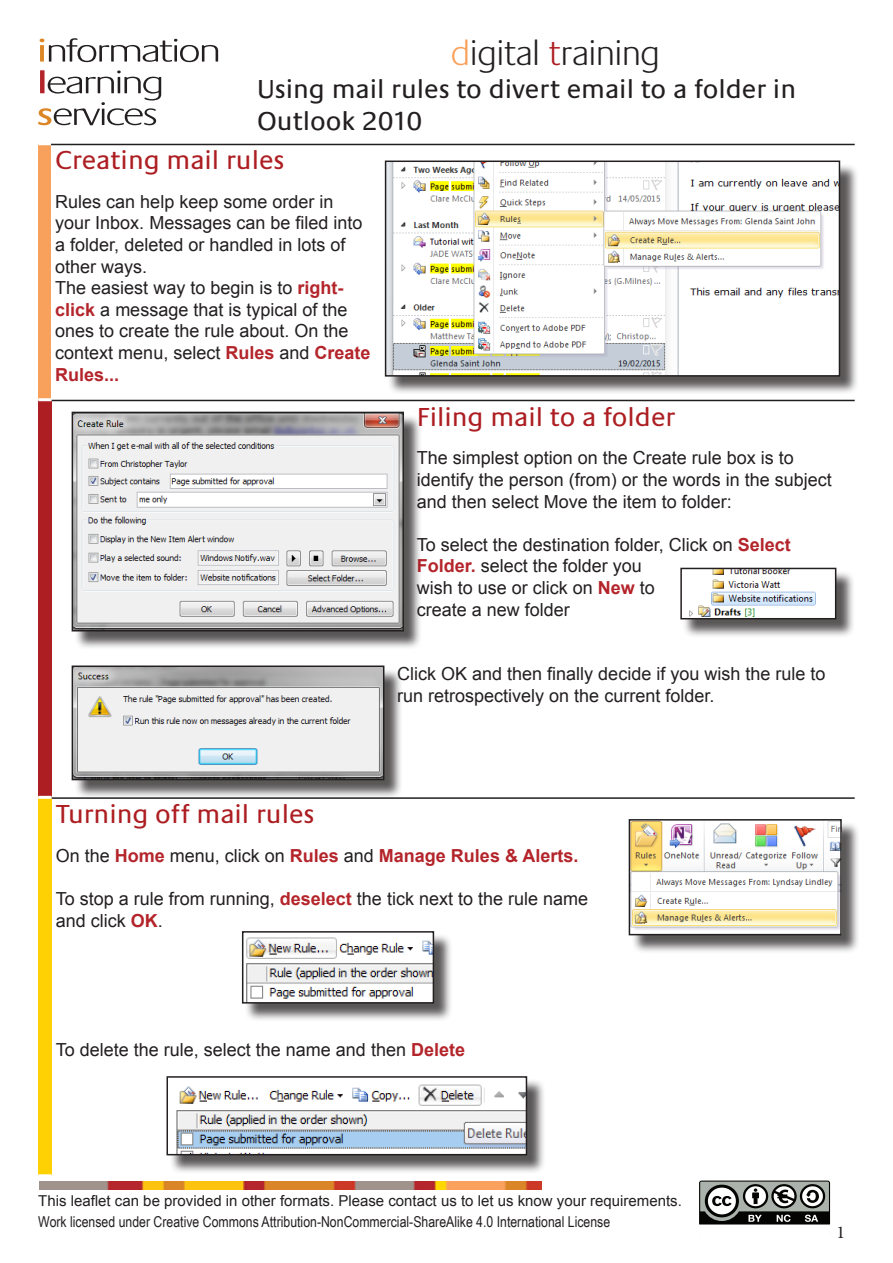
<style>
.page{position:relative;width:893px;height:1263px;background:#fff}
.page>*{position:absolute;margin:0;border:0;box-sizing:border-box;transform-origin:0 0}
.t1{font:300 36px "Praxis LT";color:#231f20}
.Heading_1{font:27px "Praxis LT";color:#ad1e22}
.t2{font:27px/32.4px "Praxis LT";color:#231f20}
.body_text{font:18px/21.6px "Arial";color:#231f20}
.body_text-2{font:700 18px "Arial";color:#b4252b}
.t3{font:18px "Minion Pro";color:#231f20}
.t4{font:15px "Arial Narrow";color:#231f20}
.t5{font:15px "Arial";color:#231f20}
.s1{color:#f8a15c}
.s2{color:#ad1e22}
.s3{font-weight:700;color:#b4252b}
.s4{font-weight:400;color:#231f20}
</style>
<div class="page">
<img style="left:39px;top:1181px;width:503px;height:8px">
<svg style="left:699px;top:1180px;width:132px;height:45px"></svg>
<svg style="left:38px;top:71px;width:123px;height:54px"></svg>
<div style="left:40px;top:70px;width:5px;height:23px;background:#b4252b"></div>
<svg style="left:40px;top:38px;width:178px;height:24px"></svg>
<hr style="left:40px;top:45px;width:4px;height:17px;background:#dc8626">
<div style="left:38px;top:400px;width:14px;height:396px;background:#ad1e22"></div>
<hr style="left:52px;top:400px;width:803px;height:1px;background:#231f20">
<div style="left:631px;top:821px;width:229px;height:133px;background:#231f20;opacity:.75"></div>
<img style="left:632px;top:822px;width:207px;height:110px">
<div style="left:629px;top:819px;width:213px;height:116px;border:2px solid #231f20"></div>
<div style="left:244px;top:933px;width:209px;height:89px;background:#231f20;opacity:.75"></div>
<img style="left:245px;top:934px;width:186px;height:66px">
<div style="left:242px;top:931px;width:192px;height:72px;border:2px solid #231f20"></div>
<div style="left:169px;top:1078px;width:377px;height:96px;background:#231f20;opacity:.75"></div>
<img style="left:169px;top:1079px;width:355px;height:73px">
<div style="left:166px;top:1076px;width:361px;height:79px;border:2px solid #231f20"></div>
<div style="left:38px;top:798px;width:14px;height:377px;background:#fed105"></div>
<hr style="left:52px;top:797px;width:803px;height:2px;background:#231f20">
<svg style="left:38px;top:796px;width:14px;height:3px"></svg>
<svg style="left:38px;top:1174px;width:14px;height:1px"></svg>
<div style="left:38px;top:144px;width:13px;height:255px;background:#f8a15c"></div>
<hr style="left:51px;top:144px;width:804px;height:1px;background:#231f20">
<svg style="left:38px;top:144px;width:13px;height:1px"></svg>
<svg style="left:38px;top:398px;width:14px;height:3px"></svg>
<div style="left:387px;top:163px;width:472px;height:232px;background:#231f20;opacity:.75"></div>
<img style="left:388px;top:164px;width:449px;height:210px">
<div style="left:385px;top:161px;width:455px;height:216px;border:2px solid #231f20"></div>
<div style="left:683px;top:570px;width:172px;height:68px;background:#231f20;opacity:.75"></div>
<img style="left:683px;top:571px;width:150px;height:45px">
<div style="left:680px;top:568px;width:156px;height:51px;border:2px solid #231f20"></div>
<div style="left:74px;top:668px;width:329px;height:131px;background:#231f20;opacity:.75"></div>
<img style="left:75px;top:668px;width:306px;height:109px">
<div style="left:72px;top:665px;width:312px;height:115px;border:2px solid #231f20"></div>
<div style="left:74px;top:414px;width:349px;height:236px;background:#231f20;opacity:.75"></div>
<img style="left:75px;top:415px;width:326px;height:213px">
<div style="left:72px;top:412px;width:332px;height:219px;border:2px solid #231f20"></div>
<h1 class="t1" style="left:451px;top:34px;width:211px"><span class="s1">d</span>igital <span class="s2">t</span>raining</h1>
<p class="t2" style="left:257px;top:74px;width:540px">Using mail rules to divert email to a folder in<br>Outlook 2010</p>
<h1 class="Heading_1" style="left:55px;top:146px;width:231px">Creating mail rules</h1>
<p class="body_text" style="left:55px;top:191px;width:309px">Rules can help keep some order in your Inbox. Messages can be filed into a folder, deleted or handled in lots of other ways.</p>
<p class="body_text" style="left:55px;top:277px;width:317px">The easiest way to begin is to <span class="s3">right&shy;click</span> a message that is typical of the ones to create the rule about. On the context menu, select <span class="s3">Rules</span> and <span class="s3">Create<br>Rules...</span></p>
<h1 class="Heading_1" style="left:417px;top:402px;width:260px">Filing mail to a folder</h1>
<p class="body_text" style="left:417px;top:447px;width:417px">The simplest option on the Create rule box is to identify the person (from) or the words in the subject and then select Move the item to folder:</p>
<p class="body_text" style="left:417px;top:534px;width:376px">To select the destination folder, Click on <span class="s3">Select<br>Folder.</span> select the folder you<br>wish to use or click on <span class="s3">New</span> to<br>create a new folder</p>
<p class="body_text" style="left:397px;top:663px;width:430px">Click OK and then finally decide if you wish the rule to run retrospectively on the current folder.</p>
<h1 class="Heading_1" style="left:56px;top:800px;width:260px">Turning off mail rules</h1>
<p class="body_text-2" style="left:56px;top:844px;width:524px"><span class="s4">On the</span> Home <span class="s4">menu, click on</span> Rules <span class="s4">and</span> Manage Rules &amp; Alerts.</p>
<p class="body_text" style="left:56px;top:888px;width:534px">To stop a rule from running, <span class="s3">deselect</span> the tick next to the rule name and click <span class="s3">OK</span>.</p>
<p class="body_text" style="left:56px;top:1039px;width:411px">To delete the rule, select the name and then <span class="s3">Delete</span></p>
<p class="t5" style="left:38px;top:1191px;width:645px">This leaflet can be provided in other formats. Please contact us to let us know your requirements.</p>
<p class="t4" style="left:38px;top:1210px;width:573px">Work licensed under Creative Commons Attribution-NonCommercial-ShareAlike 4.0 International License</p>
<p class="t3" style="left:836px;top:1220px;width:10px">1</p>
</div>
